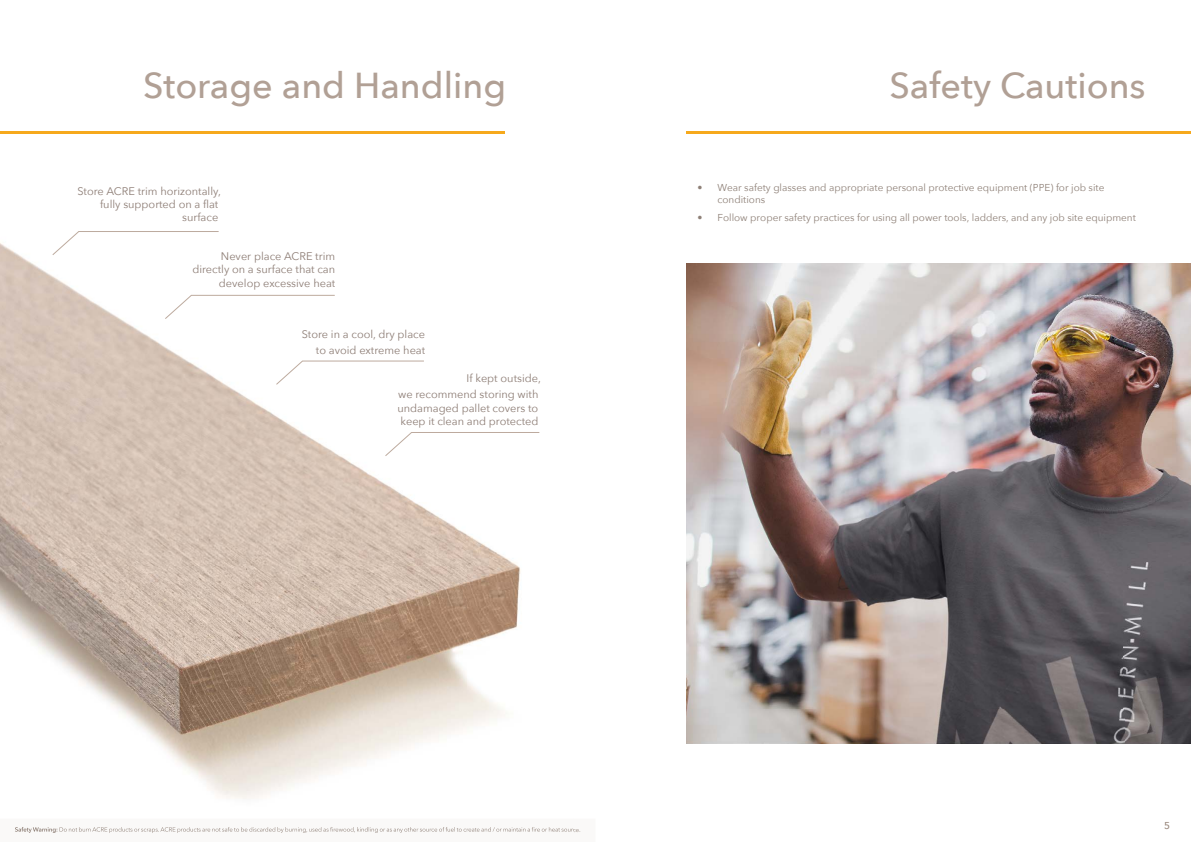
<style>
.page{position:relative;width:1191px;height:842px;background:#fff}
.page>*{position:absolute;margin:0;border:0;box-sizing:border-box;transform-origin:0 0}
.t1{font:500 36px "Avenir Next";color:#b1a095}
.t2{font:11px/13.2px "Avenir Next";color:#8d7d75;text-align:right}
.t3{font:10px/12px "Avenir Next";color:#8e8077}
.t4{font:500 10px "Avenir Next";color:#99877c}
</style>
<div class="page">
<img style="left:0;top:133px;width:521px;height:666px">
<hr style="left:0;top:131px;width:505px;height:2px;background:#f6a91c">
<img style="left:15px;top:827px;width:43px;height:6px">
<img style="left:60px;top:827px;width:514px;height:6px">
<svg style="left:52px;top:231px;width:167px;height:25px"></svg>
<svg style="left:164px;top:294px;width:171px;height:26px"></svg>
<svg style="left:275px;top:360px;width:150px;height:26px"></svg>
<svg style="left:384px;top:432px;width:156px;height:25px"></svg>
<hr style="left:686px;top:131px;width:505px;height:2px;background:#f6a91c">
<img style="left:686px;top:263px;width:505px;height:481px">
<h1 class="t1" style="left:143px;top:55px;width:364px">Storage and Handling</h1>
<p class="t2" style="left:77px;top:184px;width:145px">Store ACRE trim horizontally, fully supported on a flat surface</p>
<p class="t2" style="left:192px;top:249px;width:144px">Never place ACRE trim directly on a surface that can develop excessive heat</p>
<p class="t2" style="left:302px;top:326px;width:125px;line-height:16.1px">Store in a cool, dry place to avoid extreme heat</p>
<p class="t2" style="left:398px;top:370px;width:144px;line-height:16.1px">If kept outside,<br>we recommend storing with</p>
<p class="t2" style="left:397px;top:401px;width:142px;text-align:left">undamaged pallet covers to keep it clean and protected</p>
<h1 class="t1" style="left:889px;top:55px;width:258px">Safety Cautions</h1>
<p class="t3" style="left:717px;top:182px;width:388px;text-indent:-20px">• Wear safety glasses and appropriate personal protective equipment (PPE) for job site conditions</p>
<p class="t3" style="left:697px;top:211px;width:440px">• Follow proper safety practices for using all power tools, ladders, and any job site equipment</p>
<p class="t4" style="left:1164px;top:817px;width:7px">5</p>
</div>
